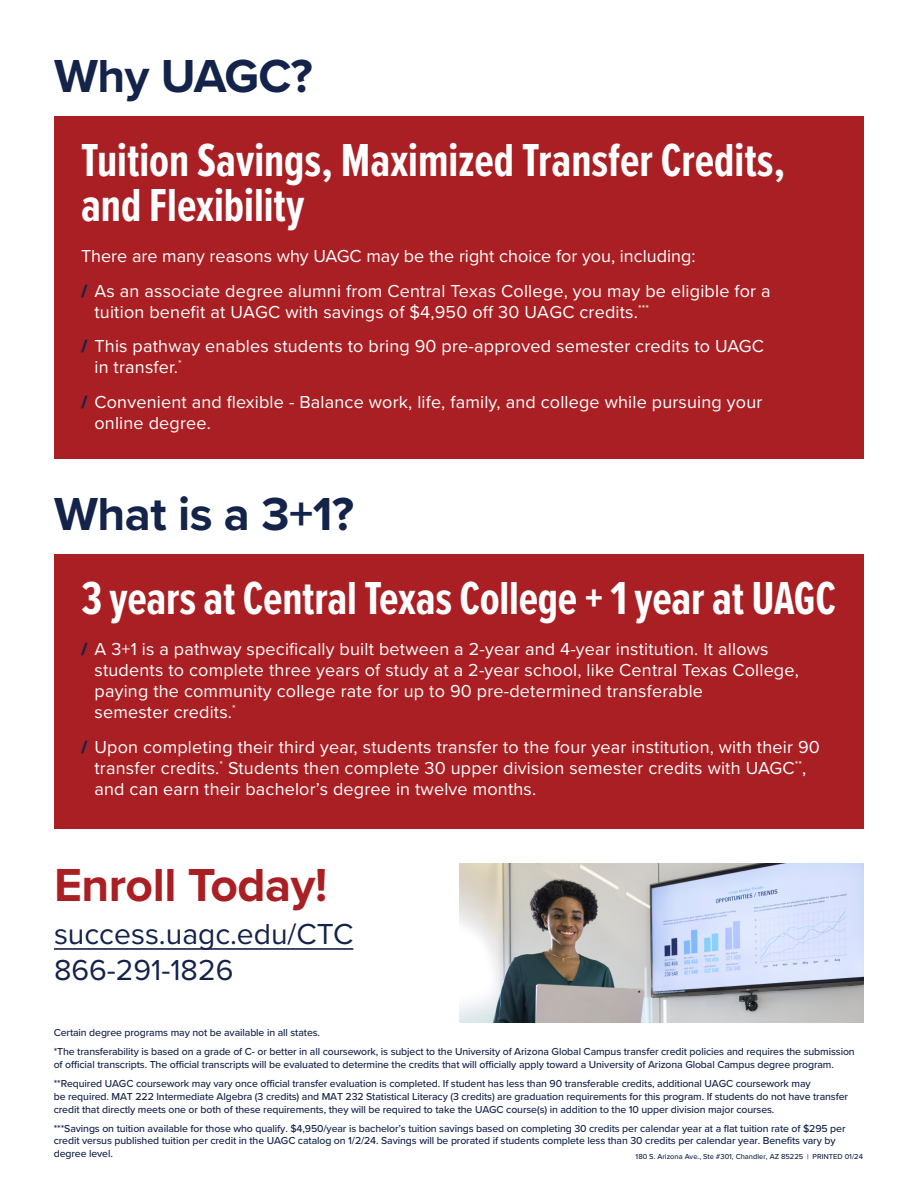
<style>
.page{position:relative;width:918px;height:1188px;background:#fff}
.page>*{position:absolute;margin:0;border:0;box-sizing:border-box;transform-origin:0 0}
.t1{font:700 48px/45px "Proxima Nova Ex Cn";color:#fff}
.t2{font:700 48px "Proxima Nova";letter-spacing:-.01em;color:#14234a}
.t3{font:700 48px "Proxima Nova";letter-spacing:-.01em;color:#aa1f23}
.t4{font:30px/36px "Proxima Nova";color:#14234a}
.t5{font:18px/21px "Proxima Nova";letter-spacing:.01em;color:#fff}
.t6{font:500 10.5px/19.4px "Proxima Nova";letter-spacing:-.01em;color:#14234a}
.t7{font:500 7.5px "Proxima Nova";color:#14234a}
.s1{font-weight:900;color:#14234a}
</style>
<div class="page">
<div style="left:54px;top:117px;width:810px;height:342px;background:#aa1f23"></div>
<div style="left:54px;top:555px;width:810px;height:274px;background:#aa1f23"></div>
<hr style="left:54px;top:948px;width:299px;height:2px;background:#14234a">
<img style="left:459px;top:864px;width:405px;height:159px">
<h1 class="t2" style="left:54px;top:40px;width:260px">Why UAGC?</h1>
<h1 class="t1" style="left:81px;top:137px;width:706px">Tuition Savings, Maximized Transfer Credits, and Flexibility</h1>
<h3 class="t5" style="left:81px;top:238px;width:691px;line-height:34.5px">There are many reasons why UAGC may be the right choice for you, including:<br><span class="s1">/</span> As an associate degree alumni from Central Texas College, you may be eligible for a</h3>
<h3 class="t5" style="left:81px;top:294px;width:685px;line-height:34px;text-indent:14px">tuition benefit at UAGC with savings of $4,950 off 30 UAGC credits.<sup>***<br></sup><span class="s1">/</span> This pathway enables students to bring 90 pre-approved semester credits to UAGC</h3>
<h3 class="t5" style="left:81px;top:349px;width:683px;line-height:34.5px;text-indent:13px">in transfer.<sup>*<br></sup><span class="s1">/</span> Convenient and flexible - Balance work, life, family, and college while pursuing your</h3>
<h3 class="t5" style="left:94px;top:411px;width:118px">online degree.</h3>
<h1 class="t2" style="left:54px;top:478px;width:301px">What is a 3+1?</h1>
<h1 class="t1" style="left:81px;top:574px;width:757px">3 years at Central Texas College + 1 year at UAGC</h1>
<p class="t5" style="left:94px;top:638px;width:706px;text-indent:-14px"><span class="s1">/</span> A 3+1 is a pathway specifically built between a 2-year and 4-year institution. It allows students to complete three years of study at a 2-year school, like Central Texas College, paying the community college rate for up to 90 pre-determined transferable<br>semester credits.<sup>*</sup></p>
<p class="t5" style="left:94px;top:735px;width:727px;text-indent:-13px"><span class="s1">/</span> Upon completing their third year, students transfer to the four year institution, with their 90 transfer credits.<sup>*</sup> Students then complete 30 upper division semester credits with UAGC<sup>**</sup>, and can earn their bachelor’s degree in twelve months.</p>
<h1 class="t3" style="left:54px;top:850px;width:275px">Enroll Today!</h1>
<h2 class="t4" style="left:54px;top:915px;width:301px">success.uagc.edu/CTC<br>866-291-1826</h2>
<p class="t6" style="left:54px;top:1022px;width:803px">Certain degree programs may not be available in all states.<br>*The transferability is based on a grade of C- or better in all coursework, is subject to the University of Arizona Global Campus transfer credit policies and requires the submission</p>
<p class="t6" style="left:54px;top:1054px;width:782px">of official transcripts. The official transcripts will be evaluated to determine the credits that will officially apply toward a University of Arizona Global Campus degree program. **Required UAGC coursework may vary once official transfer evaluation is completed. If student has less than 90 transferable credits, additional UAGC coursework may</p>
<p class="t6" style="left:54px;top:1090px;width:796px;line-height:12.8px">be required. MAT 222 Intermediate Algebra (3 credits) and MAT 232 Statistical Literacy (3 credits) are graduation requirements for this program. If students do not have transfer credit that directly meets one or both of these requirements, they will be required to take the UAGC course(s) in addition to the 10 upper division major courses.</p>
<p class="t6" style="left:54px;top:1122px;width:793px;line-height:12.6px">***Savings on tuition available for those who qualify. $4,950/year is bachelor’s tuition savings based on completing 30 credits per calendar year at a flat tuition rate of $295 per credit versus published tuition per credit in the UAGC catalog on 1/2/24. Savings will be prorated if students complete less than 30 credits per calendar year. Benefits vary by degree level.</p>
<p class="t7" style="left:636px;top:1151px;width:229px">180 S. Arizona Ave., Ste #301, Chandler, AZ 85225 | PRINTED 01/24</p>
</div>
